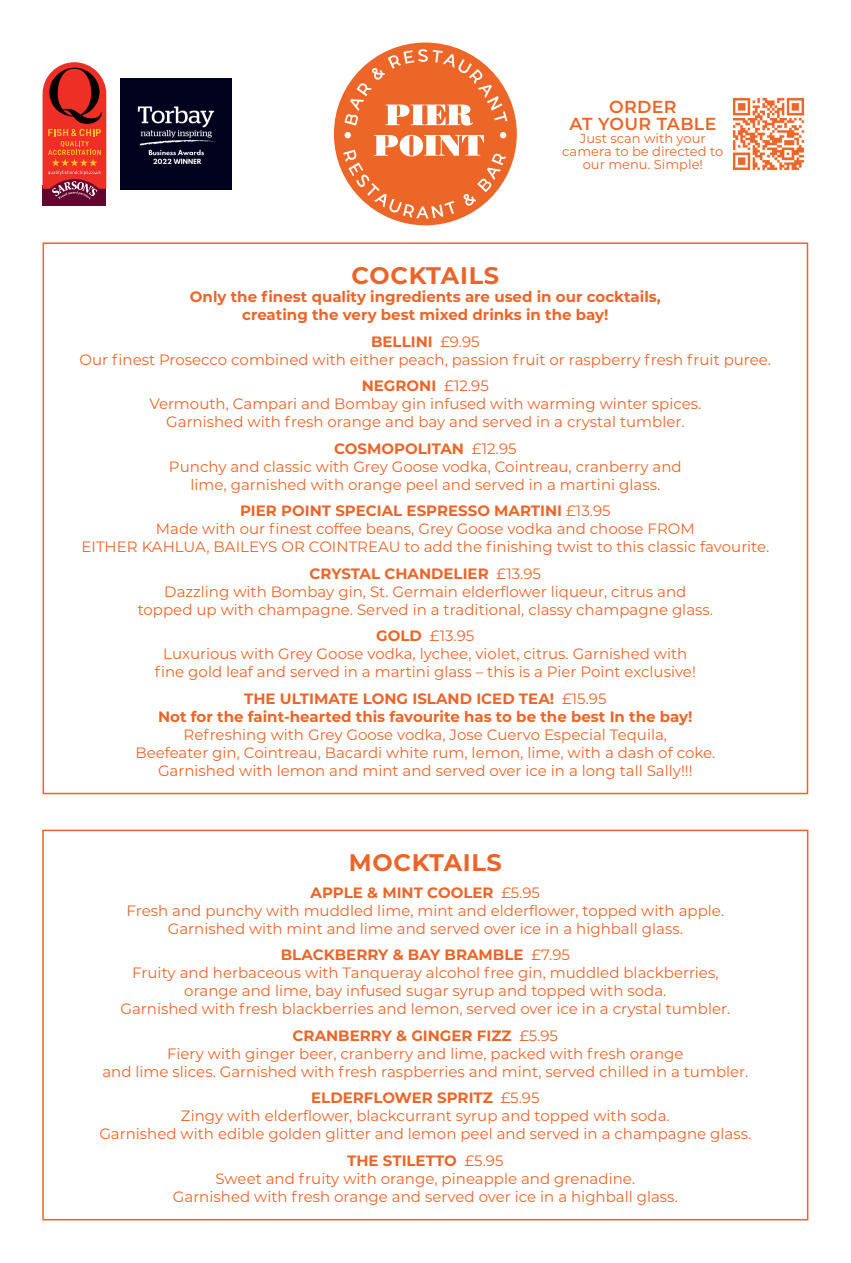
<style>
.page{position:relative;width:851px;height:1263px;background:#fff}
.page>*{position:absolute;margin:0;border:0;box-sizing:border-box;transform-origin:0 0}
.t1{font:700 24px "Montserrat";letter-spacing:.03em;color:#ec6528}
.t2{font:600 17.4px/17.4px "Montserrat";letter-spacing:.02em;color:#ec6528;text-align:center}
.t3{font:15px/18px "Montserrat";color:#ec6528;text-align:center}
.t4{font:700 15px/18px "Montserrat";color:#ec6528;text-align:center}
.t5{font:13.05px/13px "Montserrat";color:#ec6528;text-align:center}
.s1{font-weight:700}
.s2{font-weight:400}
</style>
<div class="page">
<svg style="left:334px;top:43px;width:182px;height:182px"></svg>
<div style="left:42px;top:830px;width:766px;height:390px;border:2px solid #ec6528"></div>
<img style="left:732px;top:97px;width:73px;height:74px">
<img style="left:120px;top:78px;width:112px;height:111px">
<div style="left:43px;top:185px;width:63px;height:21px;background:#64052f"></div>
<svg style="left:43px;top:62px;width:63px;height:138px;background:#cb3d33"></svg>
<p class="t2" style="left:569px;top:97px;width:148px">ORDER<br>AT YOUR TABLE</p>
<p class="t5" style="left:562px;top:131px;width:162px">Just scan with your camera to be directed to our menu. Simple!</p>
<h1 class="t1" style="left:351px;top:258px;width:149px">COCKTAILS</h1>
<p class="t4" style="left:190px;top:287px;width:472px">Only the finest quality ingredients are used in our cocktails, creating the very best mixed drinks in the bay!</p>
<p class="t3" style="left:80px;top:332px;width:693px"><span class="s1">BELLINI</span> £9.95<br>Our finest Prosecco combined with either peach, passion fruit or raspberry fresh fruit puree.</p>
<p class="t3" style="left:149px;top:376px;width:553px"><span class="s1">NEGRONI</span> £12.95<br>Vermouth, Campari and Bombay gin infused with warming winter spices.<br>Garnished with fresh orange and bay and served in a crystal tumbler.</p>
<p class="t3" style="left:169px;top:439px;width:514px"><span class="s1">COSMOPOLITAN</span> £12.95<br>Punchy and classic with Grey Goose vodka, Cointreau, cranberry and lime, garnished with orange peel and served in a martini glass.</p>
<p class="t3" style="left:81px;top:501px;width:689px"><span class="s1">PIER POINT SPECIAL ESPRESSO MARTINI</span> £13.95<br>Made with our finest coffee beans, Grey Goose vodka and choose FROM<br>EITHER KAHLUA, BAILEYS OR COINTREAU to add the finishing twist to this classic favourite.</p>
<p class="t3" style="left:138px;top:564px;width:576px"><span class="s1">CRYSTAL CHANDELIER</span> £13.95<br>Dazzling with Bombay gin, St. Germain elderflower liqueur, citrus and topped up with champagne. Served in a traditional, classy champagne glass.</p>
<p class="t3" style="left:155px;top:626px;width:542px"><span class="s1">GOLD</span> £13.95<br>Luxurious with Grey Goose vodka, lychee, violet, citrus. Garnished with fine gold leaf and served in a martini glass – this is a Pier Point exclusive!</p>
<p class="t4" style="left:158px;top:689px;width:536px">THE ULTIMATE LONG ISLAND ICED TEA! <span class="s2">£15.95<br></span>Not for the faint-hearted this favourite has to be the best In the bay!</p>
<p class="t3" style="left:135px;top:725px;width:581px">Refreshing with Grey Goose vodka, Jose Cuervo Especial Tequila,<br>Beefeater gin, Cointreau, Bacardi white rum, lemon, lime, with a dash of coke.<br>Garnished with lemon and mint and served over ice in a long tall Sally!!!</p>
<h1 class="t1" style="left:349px;top:845px;width:155px">MOCKTAILS</h1>
<p class="t3" style="left:126px;top:883px;width:599px"><span class="s1">APPLE &amp; MINT COOLER</span> £5.95<br>Fresh and punchy with muddled lime, mint and elderflower, topped with apple.<br>Garnished with mint and lime and served over ice in a highball glass.</p>
<p class="t3" style="left:120px;top:945px;width:611px"><span class="s1">BLACKBERRY &amp; BAY BRAMBLE</span> £7.95<br>Fruity and herbaceous with Tanqueray alcohol free gin, muddled blackberries, orange and lime, bay infused sugar syrup and topped with soda.<br>Garnished with fresh blackberries and lemon, served over ice in a crystal tumbler.</p>
<p class="t3" style="left:102px;top:1026px;width:647px"><span class="s1">CRANBERRY &amp; GINGER FIZZ</span> £5.95<br>Fiery with ginger beer, cranberry and lime, packed with fresh orange<br>and lime slices. Garnished with fresh raspberries and mint, served chilled in a tumbler.</p>
<p class="t3" style="left:99px;top:1088px;width:653px"><span class="s1">ELDERFLOWER SPRITZ</span> £5.95<br>Zingy with elderflower, blackcurrant syrup and topped with soda.<br>Garnished with edible golden glitter and lemon peel and served in a champagne glass.</p>
<p class="t3" style="left:173px;top:1151px;width:506px"><span class="s1">THE STILETTO</span> £5.95<br>Sweet and fruity with orange, pineapple and grenadine.<br>Garnished with fresh orange and served over ice in a highball glass.</p>
</div>
